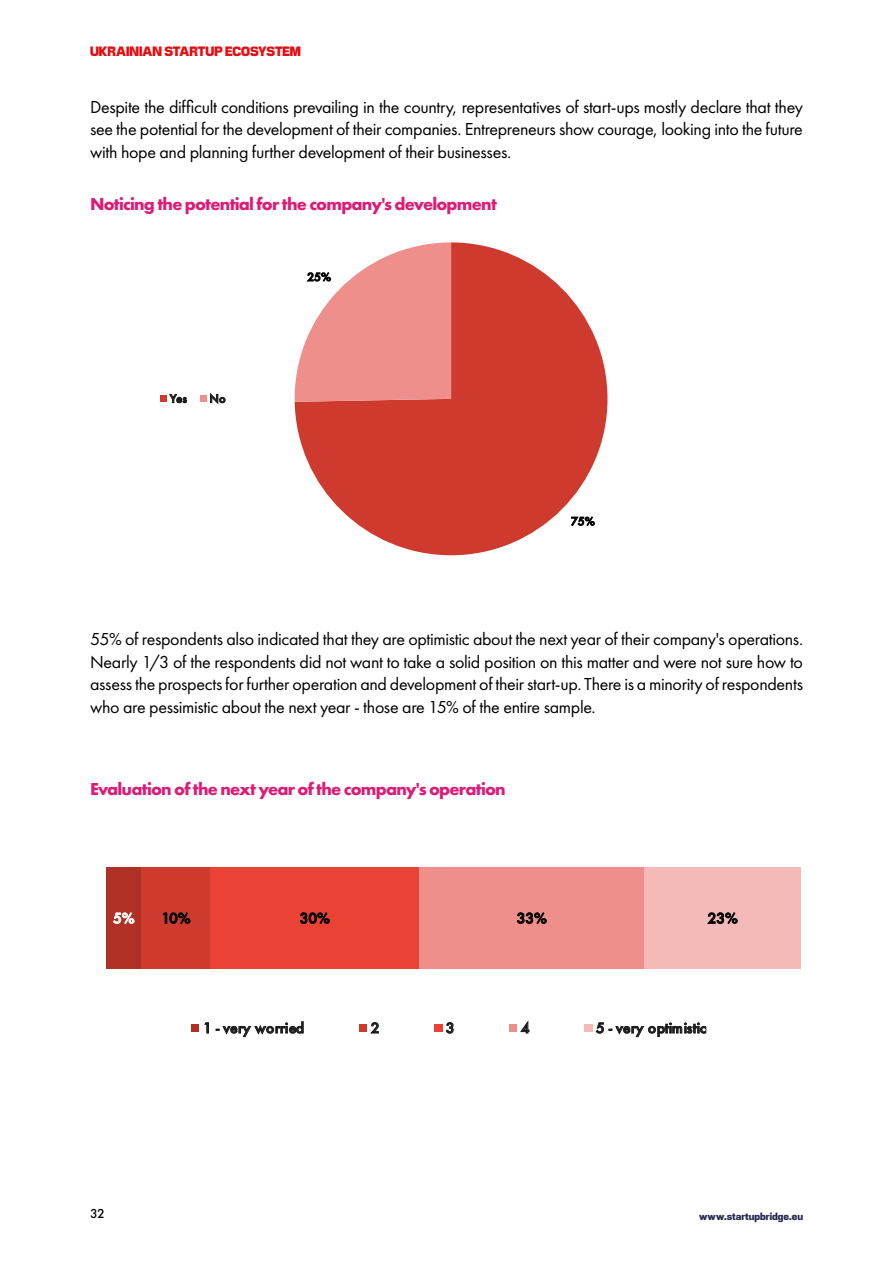
<style>
.page{position:relative;width:893px;height:1263px;background:#fff}
.page>*{position:absolute;margin:0;border:0;box-sizing:border-box;transform-origin:0 0}
.t1{font:18px/22.5px "Futura New";letter-spacing:-.02em;color:#000;text-align:justify}
.t2{font:700 18px "Futura New";letter-spacing:-.045em;color:#dc1c77}
.t3{font:500 13.65px "Futura";color:#1a1a1a}
.t4{font:500 13.65px "Futura";color:#000}
.t5{font:500 13.65px "Futura";color:#fff}
.t6{font:13.5px "Marche Super";letter-spacing:-.005em;color:#e30f13}
.t7{font:500 13.5px "Futura New";color:#000}
.t8{font:500 10.8px "Futura";color:#000}
.t9{font:500 10.8px "Futura";color:#1a1a1a}
.t10{font:10.5px "Marche Super";letter-spacing:.005em;color:#2c2a55}
</style>
<div class="page">
<svg style="left:295px;top:242px;width:312px;height:313px;fill:#cf3a2e"></svg>
<svg style="left:294px;top:242px;width:157px;height:160px"></svg>
<div style="left:160px;top:396px;width:7px;height:6px;background:#cf3a2e"></div>
<div style="left:200px;top:396px;width:7px;height:6px;background:#ef8f8b"></div>
<div style="left:107px;top:867px;width:34px;height:101px;background:#b03025"></div>
<div style="left:141px;top:867px;width:70px;height:101px;background:#cf3a2e"></div>
<div style="left:211px;top:867px;width:208px;height:101px;background:#ea4335"></div>
<div style="left:419px;top:867px;width:226px;height:101px;background:#ef8f8b"></div>
<div style="left:645px;top:867px;width:156px;height:101px;background:#f4bab8"></div>
<div style="left:191px;top:1024px;width:8px;height:8px;background:#b03025"></div>
<div style="left:359px;top:1024px;width:8px;height:8px;background:#cf3a2e"></div>
<div style="left:434px;top:1024px;width:8px;height:8px;background:#ea4335"></div>
<div style="left:509px;top:1024px;width:8px;height:8px;background:#ef8f8b"></div>
<div style="left:584px;top:1024px;width:8px;height:8px;background:#f4bab8"></div>
<p class="t6" style="left:90px;top:40px;width:213px">UKRAINIAN STARTUP ECOSYSTEM</p>
<p class="t1" style="left:90px;top:95px;width:714px">Despite the difficult conditions prevailing in the country, representatives of start-ups mostly declare that they see the potential for the development of their companies. Entrepreneurs show courage, looking into the future with hope and planning further development of their businesses.</p>
<p class="t2" style="left:90px;top:192px;width:408px">Noticing the potential for the company's development</p>
<p class="t9" style="left:170px;top:391px;width:19px">Yes</p>
<p class="t9" style="left:210px;top:391px;width:18px">No</p>
<p class="t8" style="left:307px;top:270px;width:25px">25%</p>
<p class="t8" style="left:571px;top:514px;width:25px">75%</p>
<p class="t1" style="left:90px;top:628px;width:715px">55% of respondents also indicated that they are optimistic about the next year of their company's operations.<br>Nearly 1/3 of the respondents did not want to take a solid position on this matter and were not sure how to assess the prospects for further operation and development of their start-up. There is a minority of respondents who are pessimistic about the next year - those are 15% of the entire sample.</p>
<p class="t2" style="left:90px;top:777px;width:417px">Evaluation of the next year of the company's operation</p>
<p class="t5" style="left:113px;top:909px;width:23px">5%</p>
<p class="t4" style="left:161px;top:909px;width:31px">10%</p>
<p class="t4" style="left:300px;top:909px;width:32px">30%</p>
<p class="t4" style="left:517px;top:909px;width:32px">33%</p>
<p class="t4" style="left:708px;top:909px;width:32px">23%</p>
<p class="t3" style="left:203px;top:1019px;width:103px">1 - very worried</p>
<p class="t3" style="left:371px;top:1019px;width:10px">2</p>
<p class="t3" style="left:446px;top:1019px;width:10px">3</p>
<p class="t3" style="left:521px;top:1019px;width:10px">4</p>
<p class="t3" style="left:596px;top:1019px;width:112px">5 - very optimistic</p>
<p class="t7" style="left:90px;top:1205px;width:16px">32</p>
<p class="t10" style="left:699px;top:1208px;width:105px">www.startupbridge.eu</p>
</div>
